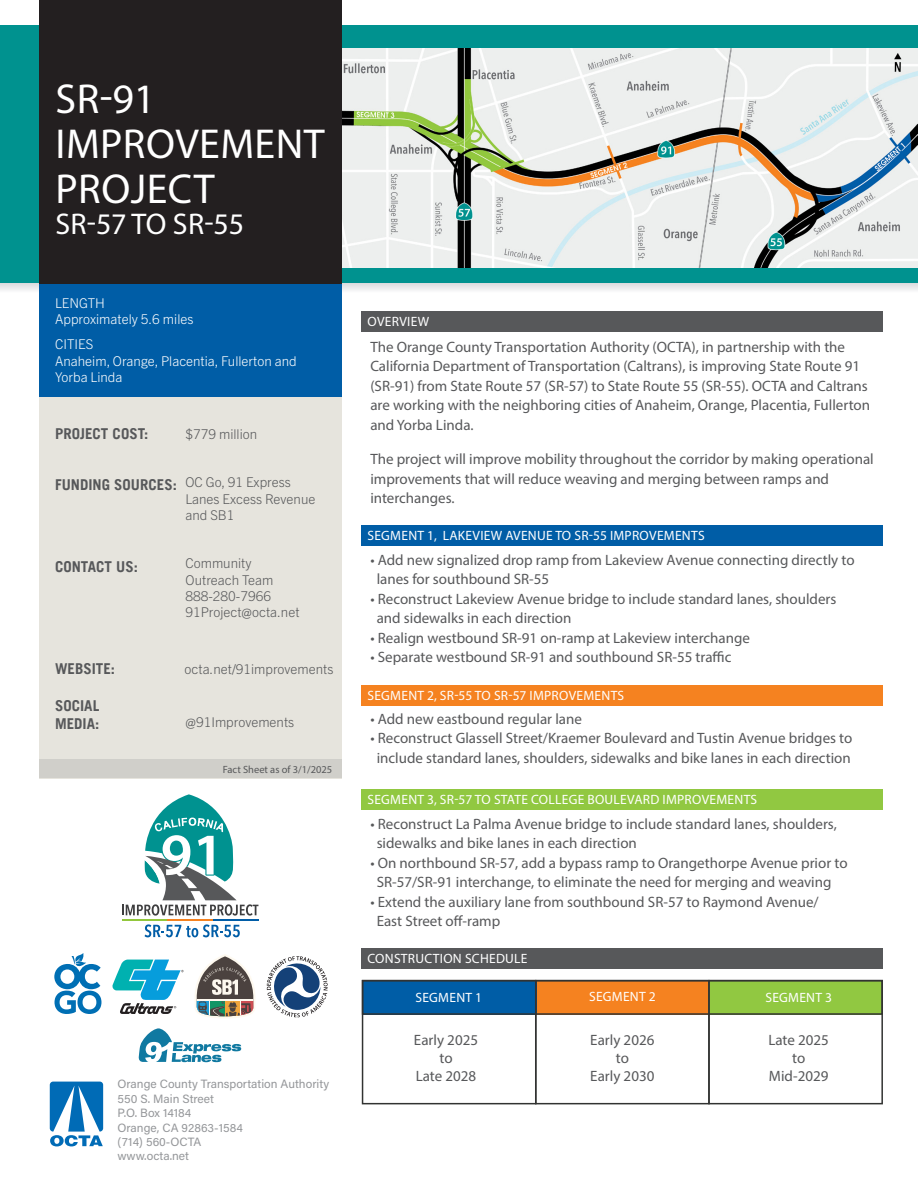
<style>
.page{position:relative;width:918px;height:1188px;background:#fff}
.page>*{position:absolute;margin:0;border:0;box-sizing:border-box;transform-origin:0 0}
.t1{font:42px "Myriad Pro";letter-spacing:.01em;color:#fff}
.t2{font:30px "Myriad Pro";letter-spacing:-.01em;color:#fff}
.t3{font:15px/19.5px "Myriad Pro";color:#57585a}
.t4{font:700 15px "Trade Gothic LT";color:#57585a}
.t5{font:13.5px "Myriad Pro";letter-spacing:.02em;color:#fff}
.t6{font:300 13.5px/16.2px "Trade Gothic Next LT Pro";color:#57585a}
.t7{font:300 13.5px/16.2px "Trade Gothic Next LT Pro";color:#fff}
.t8{font:12px "Acumin Pro";color:#95979a}
.t9{font:10.5px "Myriad Pro";color:#57585a}
</style>
<div class="page">
<div style="left:39px;top:365px;width:303px;height:413px;background:#e6e4dd"></div>
<div style="left:0;top:25px;width:918px;height:258px;background:#00928f"></div>
<img style="left:342px;top:48px;width:576px;height:220px">
<div style="left:39px;top:155px;width:303px;height:242px;background:#005da6"></div>
<div style="left:39px;top:0;width:303px;height:283px;background:#231f20"></div>
<div style="left:39px;top:759px;width:303px;height:19px;background:#d0cfca"></div>
<div style="left:362px;top:311px;width:521px;height:21px;background:#57585a"></div>
<div style="left:362px;top:525px;width:521px;height:20px;background:#005da6"></div>
<div style="left:362px;top:686px;width:521px;height:20px;background:#f58220"></div>
<div style="left:362px;top:789px;width:521px;height:20px;background:#91c841"></div>
<div style="left:362px;top:948px;width:521px;height:20px;background:#57585a"></div>
<div style="left:535px;top:980px;width:175px;height:35px;background:#f58220"></div>
<div style="left:708px;top:981px;width:175px;height:34px;background:#91c841"></div>
<div style="left:362px;top:980px;width:174px;height:35px;background:#005da6"></div>
<div style="left:362px;top:980px;width:174px;height:124px;border:2px solid #323332"></div>
<div style="left:535px;top:980px;width:175px;height:124px;border:2px solid #323332"></div>
<div style="left:708px;top:980px;width:175px;height:124px;border:2px solid #323332"></div>
<div style="left:362px;top:980px;width:521px;height:35px;border:2px solid #323332"></div>
<svg style="left:50px;top:1082px;width:53px;height:64px"></svg>
<svg style="left:144px;top:924px;width:96px;height:13px"></svg>
<hr style="left:122px;top:919px;width:45px;height:2px;background:#92c73d">
<hr style="left:167px;top:919px;width:46px;height:2px;background:#f58220">
<hr style="left:213px;top:919px;width:45px;height:2px;background:#015da7">
<svg style="left:122px;top:794px;width:136px;height:122px"></svg>
<svg style="left:112px;top:960px;width:72px;height:54px"></svg>
<svg style="left:267px;top:956px;width:61px;height:61px"></svg>
<svg style="left:195px;top:954px;width:60px;height:64px"></svg>
<svg style="left:54px;top:953px;width:47px;height:61px"></svg>
<svg style="left:139px;top:1028px;width:102px;height:34px"></svg>
<p class="t1" style="left:56px;top:73px;width:101px">SR-91</p>
<p class="t1" style="left:56px;top:118px;width:271px">IMPROVEMENT</p>
<p class="t1" style="left:56px;top:163px;width:161px">PROJECT</p>
<p class="t2" style="left:55px;top:206px;width:190px">SR-57 TO SR-55</p>
<p class="t7" style="left:55px;top:294px;width:51px">LENGTH</p>
<p class="t7" style="left:55px;top:310px;width:140px">Approximately 5.6 miles</p>
<p class="t7" style="left:55px;top:335px;width:40px">CITIES</p>
<p class="t7" style="left:55px;top:352px;width:243px">Anaheim, Orange, Placentia, Fullerton and<br>Yorba Linda</p>
<p class="t4" style="left:55px;top:425px;width:95px">PROJECT COST:</p>
<p class="t4" style="left:55px;top:475px;width:123px">FUNDING SOURCES:</p>
<p class="t4" style="left:55px;top:558px;width:84px">CONTACT US:</p>
<p class="t6" style="left:185px;top:425px;width:73px">$779 million</p>
<p class="t6" style="left:185px;top:474px;width:131px">OC Go, 91 Express<br>Lanes Excess Revenue and SB1</p>
<p class="t6" style="left:185px;top:555px;width:68px">Community</p>
<p class="t6" style="left:185px;top:571px;width:90px">Outreach Team<br>888-280-7966</p>
<p class="t6" style="left:185px;top:603px;width:116px">91Project@octa.net</p>
<p class="t4" style="left:55px;top:659px;width:62px">WEBSITE:</p>
<p class="t4" style="left:55px;top:696px;width:46px">SOCIAL</p>
<p class="t4" style="left:55px;top:714px;width:46px">MEDIA:</p>
<p class="t6" style="left:185px;top:660px;width:150px">octa.net/91improvements</p>
<p class="t6" style="left:185px;top:713px;width:110px">@91Improvements</p>
<p class="t9" style="left:223px;top:763px;width:111px">Fact Sheet as of 3/1/2025</p>
<p class="t8" style="left:118px;top:1076px;width:213px">Orange County Transportation Authority</p>
<p class="t8" style="left:118px;top:1090px;width:98px">550 S. Main Street</p>
<p class="t8" style="left:118px;top:1105px;width:75px">P.O. Box 14184</p>
<p class="t8" style="left:118px;top:1119px;width:127px">Orange, CA 92863-1584</p>
<p class="t8" style="left:118px;top:1134px;width:86px">(714) 560-OCTA</p>
<p class="t8" style="left:118px;top:1148px;width:73px">www.octa.net</p>
<p class="t5" style="left:367px;top:313px;width:63px">OVERVIEW</p>
<p class="t3" style="left:370px;top:336px;width:501px">The Orange County Transportation Authority (OCTA), in partnership with the California Department of Transportation (Caltrans), is improving State Route 91 (SR-91) from State Route 57 (SR-57) to State Route 55 (SR-55). OCTA and Caltrans are working with the neighboring cities of Anaheim, Orange, Placentia, Fullerton and Yorba Linda.</p>
<p class="t3" style="left:370px;top:449px;width:505px">The project will improve mobility throughout the corridor by making operational improvements that will reduce weaving and merging between ramps and interchanges.</p>
<p class="t5" style="left:367px;top:527px;width:339px">SEGMENT 1, LAKEVIEW AVENUE TO SR-55 IMPROVEMENTS</p>
<p class="t3" style="left:377px;top:550px;width:479px;text-indent:-6px">• Add new signalized drop ramp from Lakeview Avenue connecting directly to lanes for southbound SR-55</p>
<p class="t3" style="left:370px;top:589px;width:468px">• Reconstruct Lakeview Avenue bridge to include standard lanes, shoulders</p>
<p class="t3" style="left:377px;top:608px;width:196px">and sidewalks in each direction</p>
<p class="t3" style="left:370px;top:628px;width:381px">• Realign westbound SR-91 on-ramp at Lakeview interchange</p>
<p class="t3" style="left:370px;top:647px;width:363px">• Separate westbound SR-91 and southbound SR-55 traffic</p>
<p class="t5" style="left:367px;top:687px;width:258px">SEGMENT 2, SR-55 TO SR-57 IMPROVEMENTS</p>
<p class="t3" style="left:370px;top:709px;width:213px">• Add new eastbound regular lane</p>
<p class="t3" style="left:370px;top:728px;width:484px;text-align:center">• Reconstruct Glassell Street/Kraemer Boulevard and Tustin Avenue bridges to include standard lanes, shoulders, sidewalks and bike lanes in each direction</p>
<p class="t5" style="left:367px;top:791px;width:391px">SEGMENT 3, SR-57 TO STATE COLLEGE BOULEVARD IMPROVEMENTS</p>
<p class="t3" style="left:377px;top:814px;width:462px;text-indent:-6px">• Reconstruct La Palma Avenue bridge to include standard lanes, shoulders, sidewalks and bike lanes in each direction</p>
<p class="t3" style="left:377px;top:853px;width:472px;text-indent:-6px">• On northbound SR-57, add a bypass ramp to Orangethorpe Avenue prior to<br>SR-57/SR-91 interchange, to eliminate the need for merging and weaving</p>
<p class="t3" style="left:377px;top:892px;width:443px;text-indent:-6px">• Extend the auxiliary lane from southbound SR-57 to Raymond Avenue/<br>East Street off-ramp</p>
<p class="t5" style="left:367px;top:950px;width:162px">CONSTRUCTION SCHEDULE</p>
<p class="t5" style="left:415px;top:989px;width:68px">SEGMENT 1</p>
<p class="t5" style="left:589px;top:988px;width:68px">SEGMENT 2</p>
<p class="t5" style="left:765px;top:989px;width:68px">SEGMENT 3</p>
<p class="t3" style="left:414px;top:1030px;width:66px">Early 2025</p>
<p class="t3" style="left:439px;top:1048px;width:15px">to</p>
<p class="t3" style="left:416px;top:1066px;width:62px">Late 2028</p>
<p class="t3" style="left:590px;top:1030px;width:66px">Early 2026</p>
<p class="t3" style="left:616px;top:1048px;width:15px">to</p>
<p class="t3" style="left:590px;top:1066px;width:66px">Early 2030</p>
<p class="t3" style="left:768px;top:1030px;width:62px">Late 2025</p>
<p class="t3" style="left:792px;top:1048px;width:15px">to</p>
<p class="t3" style="left:769px;top:1066px;width:61px">Mid-2029</p>
</div>
